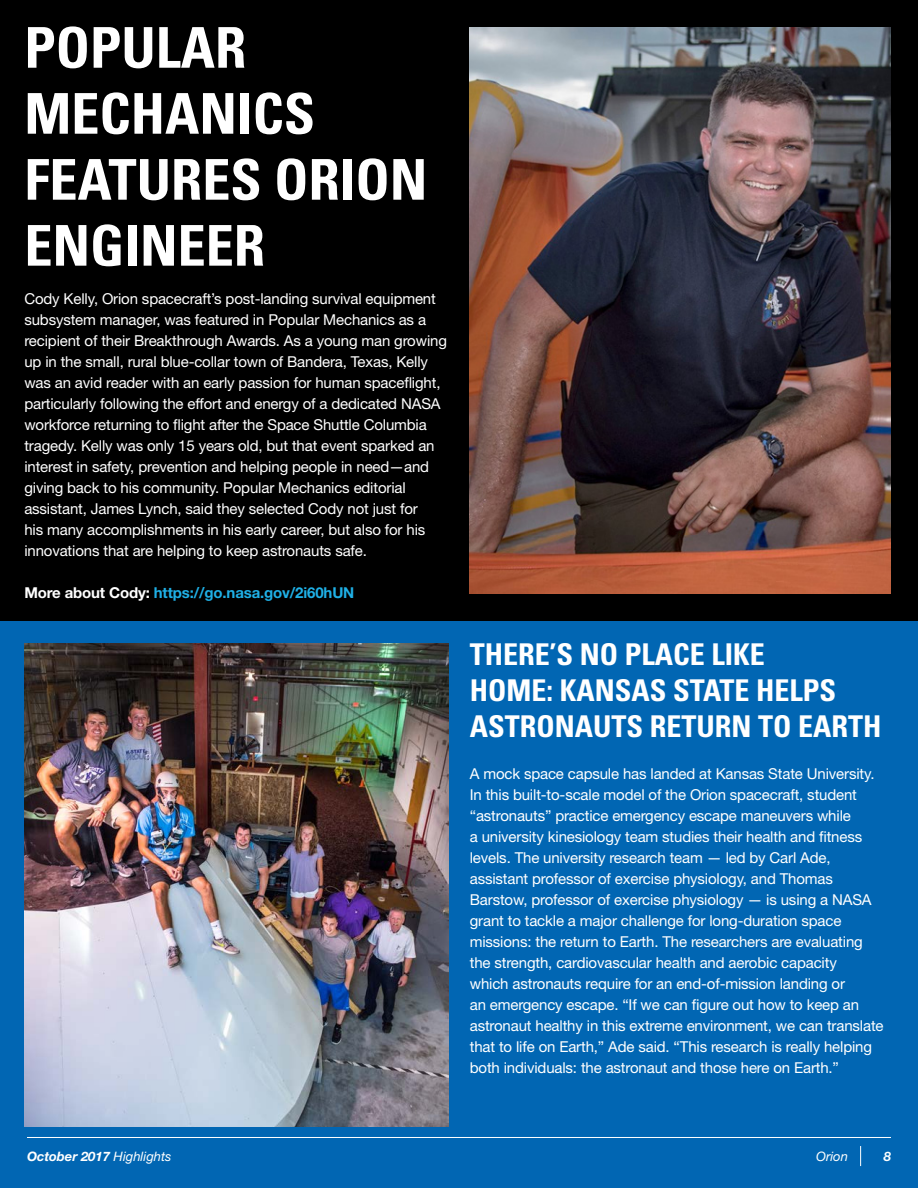
<style>
.page{position:relative;width:918px;height:1188px;background:#fff}
.page>*{position:absolute;margin:0;border:0;box-sizing:border-box;transform-origin:0 0}
.Large_Title_Black{font:700 condensed 56.25px/66px "Univers LT Std";color:#fff}
.Large_Title_Black-2{font:700 condensed 30px/36px "Univers LT Std";color:#fff}
.Body_Copy_Black{font:15px/21px "Helvetica Neue LT Pro";letter-spacing:-.01em;color:#fff}
.Body_Copy_Black-2{font:700 15px "Helvetica Neue LT Pro";letter-spacing:-.01em;color:#1fb0e6}
.t1{font:italic 700 13.05px "Helvetica Neue LT Pro";color:#fff}
.t2{font:italic 13.05px "Helvetica Neue LT Pro";color:#fff}
.s1{color:#fff}
.s2{font-weight:400}
</style>
<div class="page">
<div style="left:0;top:621px;width:918px;height:567px;background:#0166b3"></div>
<div style="left:0;top:0;width:918px;height:621px;background:#000"></div>
<hr style="left:27px;top:1137px;width:864px;height:1px;background:#fff">
<svg style="left:860px;top:1146px;width:1px;height:20px"></svg>
<img style="left:470px;top:27px;width:421px;height:567px">
<img style="left:24px;top:644px;width:424px;height:482px">
<p class="Large_Title_Black" style="left:24px;top:15px;width:404px">POPULAR<br>MECHANICS<br>FEATURES ORION<br>ENGINEER</p>
<p class="Body_Copy_Black" style="left:24px;top:288px;width:424px">Cody Kelly, Orion spacecraft’s post-landing survival equipment subsystem manager, was featured in Popular Mechanics as a recipient of their Breakthrough Awards. As a young man growing up in the small, rural blue-collar town of Bandera, Texas, Kelly was an avid reader with an early passion for human spaceflight, particularly following the effort and energy of a dedicated NASA workforce returning to flight after the Space Shuttle Columbia tragedy. Kelly was only 15 years old, but that event sparked an interest in safety, prevention and helping people in need—and giving back to his community. Popular Mechanics editorial assistant, James Lynch, said they selected Cody not just for<br>his many accomplishments in his early career, but also for his innovations that are helping to keep astronauts safe.</p>
<p class="Body_Copy_Black-2" style="left:24px;top:583px;width:332px"><span class="s1">More about Cody:</span> https://go.nasa.gov/2i60hUN</p>
<p class="Large_Title_Black-2" style="left:470px;top:637px;width:413px">THERE’S NO PLACE LIKE<br>HOME: KANSAS STATE HELPS<br>ASTRONAUTS RETURN TO EARTH</p>
<p class="Body_Copy_Black" style="left:470px;top:763px;width:415px">A mock space capsule has landed at Kansas State University.<br>In this built-to-scale model of the Orion spacecraft, student “astronauts” practice emergency escape maneuvers while<br>a university kinesiology team studies their health and fitness levels. The university research team — led by Carl Ade, assistant professor of exercise physiology, and Thomas Barstow, professor of exercise physiology — is using a NASA grant to tackle a major challenge for long-duration space missions: the return to Earth. The researchers are evaluating the strength, cardiovascular health and aerobic capacity<br>which astronauts require for an end-of-mission landing or<br>an emergency escape. “If we can figure out how to keep an astronaut healthy in this extreme environment, we can translate that to life on Earth,” Ade said. “This research is really helping both individuals: the astronaut and those here on Earth.”</p>
<p class="t1" style="left:27px;top:1148px;width:146px">October 2017 <span class="s2">Highlights</span></p>
<p class="t2" style="left:816px;top:1148px;width:33px">Orion</p>
<p class="t1" style="left:884px;top:1148px;width:9px">8</p>
</div>
